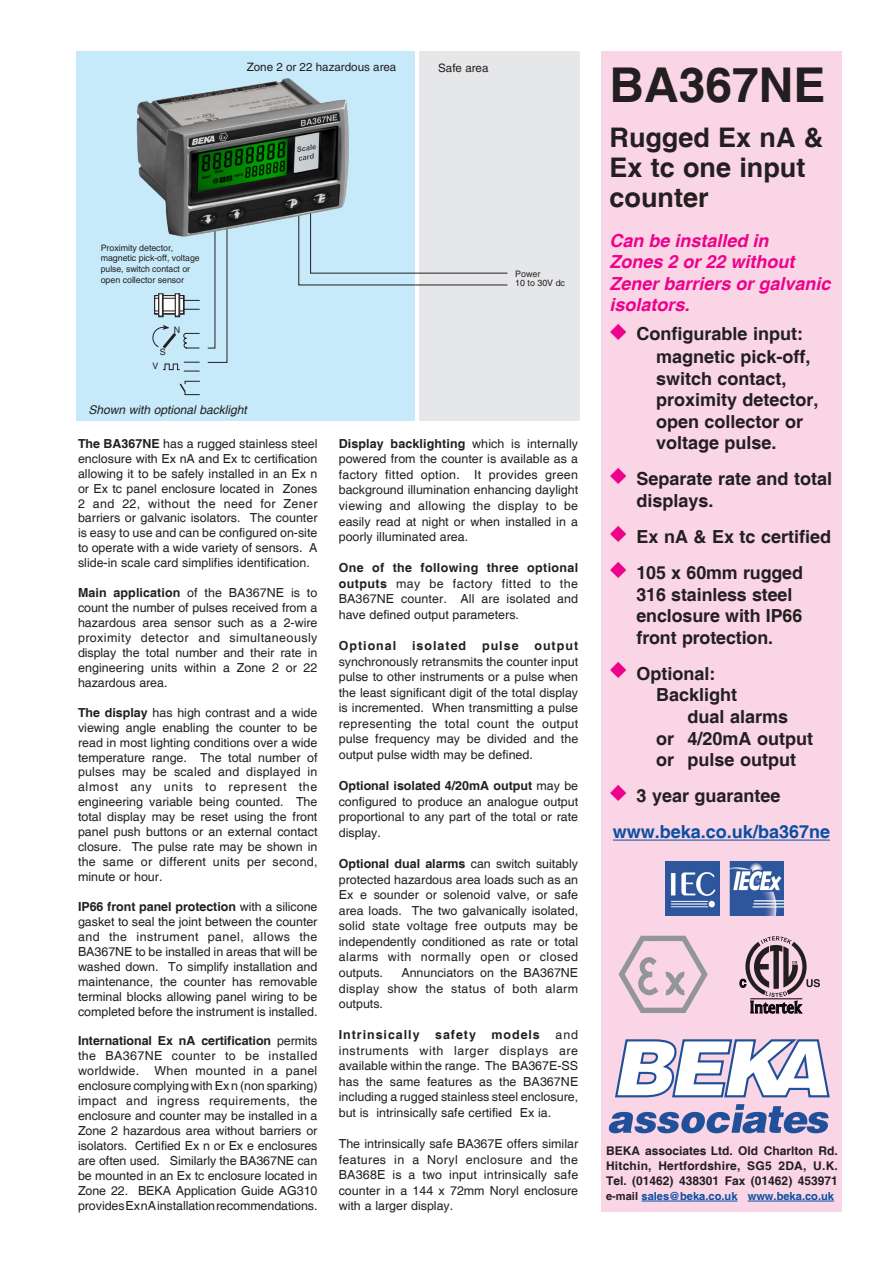
<style>
.page{position:relative;width:893px;height:1263px;background:#fff}
.page>*{position:absolute;margin:0;border:0;box-sizing:border-box;transform-origin:0 0}
.t1{font:700 48px "Helvetica";color:#231f20}
.t2{font:700 27px/30px "Helvetica";color:#231f20}
.t3{font:700 18px/21.9px "Helvetica";color:#231f20}
.t4{font:italic 700 18px/21.6px "Helvetica";color:#ed028c}
.t5{font:700 18px "Helvetica";color:#0a4fa2}
.body_text{font:12.45px/15px "Helvetica";color:#231f20;text-align:justify}
.body_text-2{font:700 12.45px "Helvetica";letter-spacing:.08em;color:#231f20}
.t6{font:700 12px/15px "Helvetica";color:#231f20;text-align:justify}
.t7{font:italic 12px "Helvetica";color:#231f20}
.t8{font:11.55px "Helvetica";color:#231f20}
.t9{font:700 11.1px "Helvetica";color:#0a4fa2}
.t10{font:8.85px/10.6px "Helvetica";letter-spacing:-.005em;color:#231f20}
.s1{color:#ed028c}
.s2{font-weight:700}
.s3{color:#231f20}
</style>
<div class="page">
<div style="left:601px;top:51px;width:241px;height:1161px;background:#fad5e5"></div>
<hr style="left:613px;top:840px;width:217px;height:1px;background:#0a4fa2">
<svg style="left:608px;top:1039px;width:222px;height:94px"></svg>
<hr style="left:641px;top:1201px;width:96px;height:1px;background:#0a4fa2">
<hr style="left:748px;top:1201px;width:86px;height:1px;background:#0a4fa2">
<img style="left:665px;top:861px;width:119px;height:55px">
<svg style="left:618px;top:936px;width:90px;height:77px"></svg>
<div style="left:419px;top:51px;width:161px;height:370px;background:#e6e7e9"></div>
<div style="left:77px;top:51px;width:338px;height:370px;background:#c6eafa"></div>
<svg style="left:298px;top:242px;width:210px;height:44px"></svg>
<svg style="left:152px;top:325px;width:48px;height:70px"></svg>
<svg style="left:156px;top:297px;width:26px;height:15px"></svg>
<div style="left:154px;top:295px;width:30px;height:19px;border:1px solid #231f20"></div>
<div style="left:158px;top:293px;width:6px;height:24px;border:1px solid #231f20"></div>
<hr style="left:159px;top:294px;width:3px;height:22px;background:#fff">
<div style="left:158px;top:293px;width:5px;height:23px;border:1px solid #231f20"></div>
<div style="left:175px;top:293px;width:5px;height:24px;border:1px solid #231f20"></div>
<div style="left:175px;top:293px;width:4px;height:23px;border:1px solid #231f20"></div>
<svg style="left:155px;top:309px;width:45px;height:2px"></svg>
<svg style="left:155px;top:298px;width:45px;height:3px"></svg>
<svg style="left:207px;top:242px;width:21px;height:121px"></svg>
<img style="left:136px;top:78px;width:213px;height:164px">
<svg style="left:740px;top:936px;width:80px;height:77px"></svg>
<hr style="left:751px;top:998px;width:51px;height:1px;background:#000">
<p class="t8" style="left:247px;top:61px;width:151px">Zone 2 or 22 hazardous area</p>
<p class="t8" style="left:438px;top:61px;width:52px">Safe area</p>
<p class="t1" style="left:609px;top:56px;width:218px">BA367NE</p>
<p class="t2" style="left:609px;top:124px;width:215px">Rugged Ex nA &amp;<br>Ex tc one input counter</p>
<p class="t4" style="left:609px;top:230px;width:223px">Can be installed in<br>Zones 2 or 22 without<br>Zener barriers or galvanic isolators.</p>
<p class="t3" style="left:656px;top:323px;width:164px;text-indent:-46px"><span class="s1">◆</span> Configurable input: magnetic pick-off, switch contact, proximity detector, open collector or voltage pulse.</p>
<p class="t3" style="left:636px;top:469px;width:197px;text-indent:-27px"><span class="s1">◆</span> Separate rate and total displays.</p>
<p class="t3" style="left:609px;top:527px;width:223px"><span class="s1">◆</span> Ex nA &amp; Ex tc certified</p>
<p class="t3" style="left:636px;top:563px;width:168px;text-indent:-27px"><span class="s1">◆</span> 105 x 60mm rugged<br>316 stainless steel enclosure with IP66 front protection.</p>
<p class="t3" style="left:609px;top:663px;width:108px"><span class="s1">◆</span> Optional:</p>
<p class="t3" style="left:656px;top:685px;width:83px">Backlight</p>
<p class="t3" style="left:687px;top:707px;width:102px">dual alarms</p>
<p class="t3" style="left:656px;top:728px;width:159px">or 4/20mA output</p>
<p class="t3" style="left:656px;top:750px;width:141px">or pulse output</p>
<p class="t3" style="left:609px;top:786px;width:173px"><span class="s1">◆</span> 3 year guarantee</p>
<p class="t5" style="left:613px;top:821px;width:219px">www.beka.co.uk/ba367ne</p>
<p class="t10" style="left:101px;top:242px;width:100px">Proximity detector, magnetic pick-off, voltage pulse, switch contact or open collector sensor</p>
<p class="t10" style="left:515px;top:270px;width:51px;line-height:8.9px">Power<br>10 to 30V dc</p>
<p class="t10" style="left:174px;top:324px;width:8px">N</p>
<p class="t10" style="left:160px;top:347px;width:7px">S</p>
<p class="t10" style="left:152px;top:361px;width:7px">V</p>
<p class="t7" style="left:88px;top:402px;width:160px">Shown with optional backlight</p>
<p class="body_text" style="left:339px;top:436px;width:241px;line-height:15.6px"><span class="s2">Display backlighting</span> which is internally powered from the counter is available as a factory fitted option. It provides green background illumination enhancing daylight viewing and allowing the display to be easily read at night or when installed in a poorly illuminated area.</p>
<p class="body_text" style="left:339px;top:560px;width:241px;line-height:15.6px"><span class="s2">One of the following three optional outputs</span> may be factory fitted to the BA367NE counter. All are isolated and have defined output parameters.</p>
<p class="body_text-2" style="left:339px;top:638px;width:59px">Optional</p>
<p class="body_text-2" style="left:412px;top:638px;width:56px">isolated</p>
<p class="body_text-2" style="left:482px;top:638px;width:38px">pulse</p>
<p class="body_text" style="left:78px;top:436px;width:241px"><span class="s2">The BA367NE</span> has a rugged stainless steel enclosure with Ex nA and Ex tc certification allowing it to be safely installed in an Ex n or Ex tc panel enclosure located in Zones 2 and 22, without the need for Zener barriers or galvanic isolators. The counter is easy to use and can be configured on-site to operate with a wide variety of sensors. A slide-in scale card simplifies identification.</p>
<p class="body_text" style="left:78px;top:586px;width:241px"><span class="s2">Main application</span> of the BA367NE is to count the number of pulses received from a hazardous area sensor such as a 2-wire proximity detector and simultaneously display the total number and their rate in engineering units within a Zone 2 or 22 hazardous area.</p>
<p class="body_text" style="left:78px;top:705px;width:241px"><span class="s2">The display</span> has high contrast and a wide viewing angle enabling the counter to be read in most lighting conditions over a wide temperature range. The total number of pulses may be scaled and displayed in almost any units to represent the engineering variable being counted. The total display may be reset using the front panel push buttons or an external contact closure. The pulse rate may be shown in the same or different units per second, minute or hour.</p>
<p class="body_text" style="left:78px;top:899px;width:241px"><span class="s2">IP66 front panel protection</span> with a silicone gasket to seal the joint between the counter and the instrument panel, allows the BA367NE to be installed in areas that will be washed down. To simplify installation and maintenance, the counter has removable terminal blocks allowing panel wiring to be completed before the instrument is installed.</p>
<p class="body_text" style="left:78px;top:1034px;width:241px"><span class="s2">International Ex nA certification</span> permits the BA367NE counter to be installed worldwide. When mounted in a panel enclosure complying with Ex n (non sparking) impact and ingress requirements, the enclosure and counter may be installed in a Zone 2 hazardous area without barriers or isolators. Certified Ex n or Ex e enclosures are often used. Similarly the BA367NE can be mounted in an Ex tc enclosure located in Zone 22. BEKA Application Guide AG310 provides ExnA installation recommendations.</p>
<p class="body_text" style="left:339px;top:638px;width:241px;line-height:15.6px;text-indent:196px"><span class="s2">output </span>synchronously retransmits the counter input pulse to other instruments or a pulse when the least significant digit of the total display is incremented. When transmitting a pulse representing the total count the output pulse frequency may be divided and the output pulse width may be defined.</p>
<p class="body_text" style="left:339px;top:778px;width:241px;line-height:15.6px"><span class="s2">Optional isolated 4/20mA output</span> may be configured to produce an analogue output proportional to any part of the total or rate display.</p>
<p class="body_text" style="left:339px;top:856px;width:241px;line-height:15.6px"><span class="s2">Optional dual alarms</span> can switch suitably protected hazardous area loads such as an Ex e sounder or solenoid valve, or safe area loads. The two galvanically isolated, solid state voltage free outputs may be independently conditioned as rate or total alarms with normally open or closed outputs.</p>
<p class="body_text" style="left:339px;top:965px;width:241px;line-height:15.6px;text-indent:63px">Annunciators on the BA367NE display show the status of both alarm outputs.</p>
<p class="body_text-2" style="left:339px;top:1027px;width:203px">Intrinsically safety models</p>
<p class="body_text" style="left:339px;top:1027px;width:241px;line-height:15.6px;text-indent:217px">and instruments with larger displays are available within the range. The BA367E-SS has the same features as the BA367NE including a rugged stainless steel enclosure, but is intrinsically safe certified Ex ia.</p>
<p class="body_text" style="left:339px;top:1136px;width:241px;line-height:15.6px">The intrinsically safe BA367E offers similar features in a Noryl enclosure and the BA368E is a two input intrinsically safe counter in a 144 x 72mm Noryl enclosure with a larger display.</p>
<p class="t6" style="left:606px;top:1144px;width:233px">BEKA associates Ltd. Old Charlton Rd.<br>Hitchin, Hertfordshire, SG5 2DA, U.K.<br>Tel. (01462) 438301 Fax (01462) 453971</p>
<p class="t9" style="left:606px;top:1189px;width:229px"><span class="s3">e-mail</span> sales@beka.co.uk www.beka.co.uk</p>
</div>
